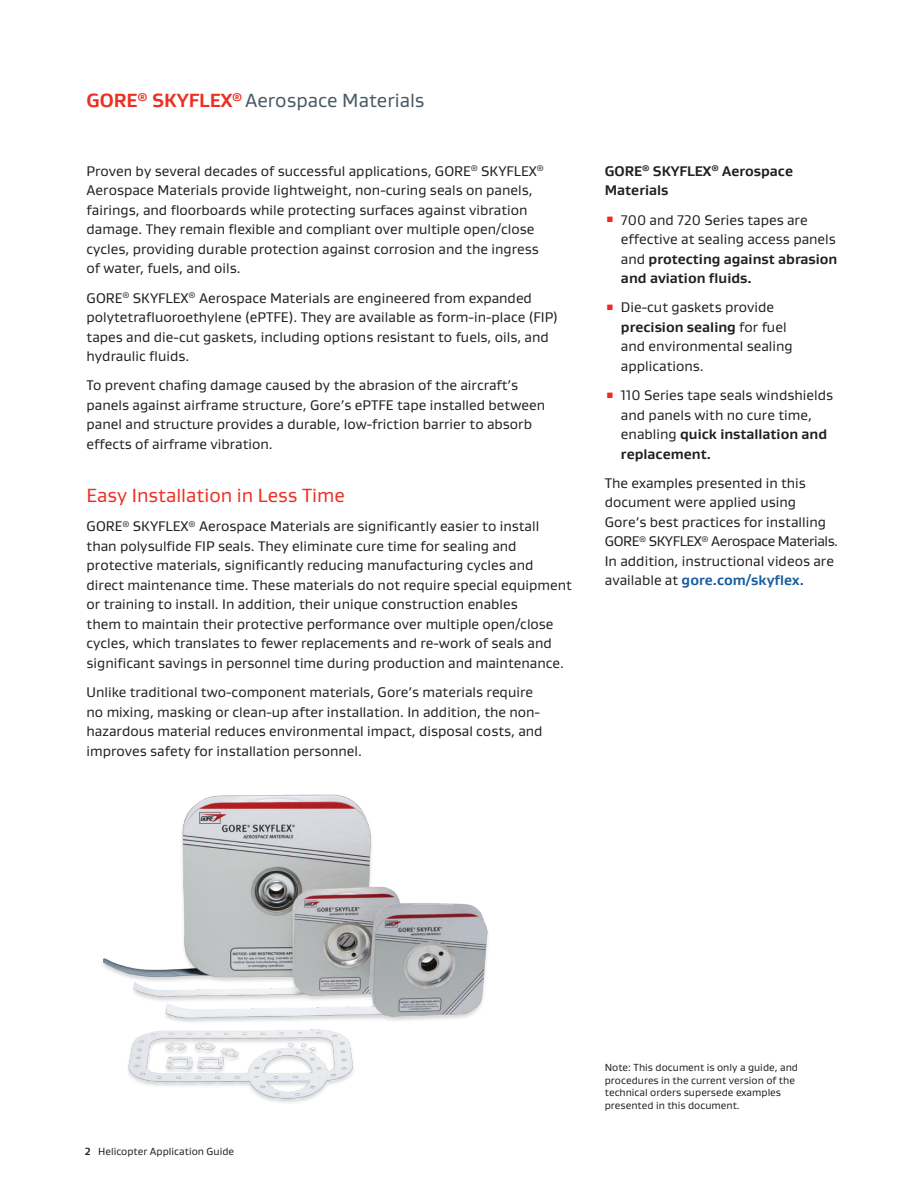
<style>
.page{position:relative;width:918px;height:1188px;background:#fff}
.page>*{position:absolute;margin:0;border:0;box-sizing:border-box;transform-origin:0 0}
.Product_Name_11_13{font:19.5px "Gore Gustan";color:#475865}
.Body_Title_13_16{font:19.5px "Gore Gustan";color:#ee2e22}
.Body_Text_9_5_13{font:14.25px/19.5px "Gore Gustan";color:#231f20}
.Body_Subtitle_9_5_13{font:700 14.25px/19.5px "Gore Gustan";color:#231f20}
.Legal_Text_7_8_5{font:10.5px/12.8px "Gore Gustan";color:#231f20}
.s1{font-weight:700;color:#ee2e22}
.s2{font-weight:700}
.s3{font-weight:700;color:#175d9e}
</style>
<div class="page">
<img style="left:102px;top:794px;width:386px;height:309px">
<p class="Product_Name_11_13" style="left:86px;top:88px;width:340px"><span class="s1">GORE</span><sup>®</sup> <span class="s1">SKYFLEX</span><sup>®</sup> Aerospace Materials</p>
<p class="Body_Text_9_5_13" style="left:87px;top:161px;width:459px">Proven by several decades of successful applications, GORE<sup>®</sup> SKYFLEX<sup>® </sup>Aerospace Materials provide lightweight, non-curing seals on panels, fairings, and floorboards while protecting surfaces against vibration damage. They remain flexible and compliant over multiple open/close cycles, providing durable protection against corrosion and the ingress of water, fuels, and oils.</p>
<p class="Body_Text_9_5_13" style="left:87px;top:288px;width:473px">GORE<sup>®</sup> SKYFLEX<sup>®</sup> Aerospace Materials are engineered from expanded polytetrafluoroethylene (ePTFE). They are available as form-in-place (FIP) tapes and die-cut gaskets, including options resistant to fuels, oils, and hydraulic fluids.</p>
<p class="Body_Text_9_5_13" style="left:87px;top:375px;width:460px">To prevent chafing damage caused by the abrasion of the aircraft’s panels against airframe structure, Gore’s ePTFE tape installed between panel and structure provides a durable, low-friction barrier to absorb effects of airframe vibration.</p>
<p class="Body_Title_13_16" style="left:87px;top:483px;width:260px">Easy Installation in Less Time</p>
<p class="Body_Text_9_5_13" style="left:87px;top:516px;width:487px">GORE<sup>®</sup> SKYFLEX<sup>®</sup> Aerospace Materials are significantly easier to install than polysulfide FIP seals. They eliminate cure time for sealing and protective materials, significantly reducing manufacturing cycles and direct maintenance time. These materials do not require special equipment or training to install. In addition, their unique construction enables<br>them to maintain their protective performance over multiple open/close cycles, which translates to fewer replacements and re-work of seals and significant savings in personnel time during production and maintenance.</p>
<p class="Body_Text_9_5_13" style="left:87px;top:682px;width:458px">Unlike traditional two-component materials, Gore’s materials require no mixing, masking or clean-up after installation. In addition, the non&shy;hazardous material reduces environmental impact, disposal costs, and improves safety for installation personnel.</p>
<p class="Body_Subtitle_9_5_13" style="left:605px;top:161px;width:190px">GORE<sup>®</sup> SKYFLEX<sup>®</sup> Aerospace<br>Materials</p>
<p class="Body_Text_9_5_13" style="left:621px;top:210px;width:218px;text-indent:-16px"><sup>▪</sup> 700 and 720 Series tapes are effective at sealing access panels and <span class="s2">protecting against abrasion and aviation fluids.</span></p>
<p class="Body_Text_9_5_13" style="left:621px;top:297px;width:173px;text-indent:-16px"><sup>▪</sup> Die-cut gaskets provide <span class="s2">precision sealing</span> for fuel and environmental sealing applications.</p>
<p class="Body_Text_9_5_13" style="left:621px;top:385px;width:214px;text-indent:-16px"><sup>▪</sup> 110 Series tape seals windshields and panels with no cure time, enabling <span class="s2">quick installation and replacement.</span></p>
<p class="Body_Text_9_5_13" style="left:605px;top:473px;width:235px">The examples presented in this document were applied using Gore’s best practices for installing GORE<sup>®</sup> SKYFLEX<sup>®</sup> Aerospace Materials.<br>In addition, instructional videos are available at <span class="s3">gore.com/skyflex.</span></p>
<p class="Legal_Text_7_8_5" style="left:85px;top:1144px;width:151px"><span class="s2">2</span> Helicopter Application Guide</p>
<p class="Legal_Text_7_8_5" style="left:605px;top:1061px;width:195px">Note: This document is only a guide, and procedures in the current version of the technical orders supersede examples presented in this document.</p>
</div>
